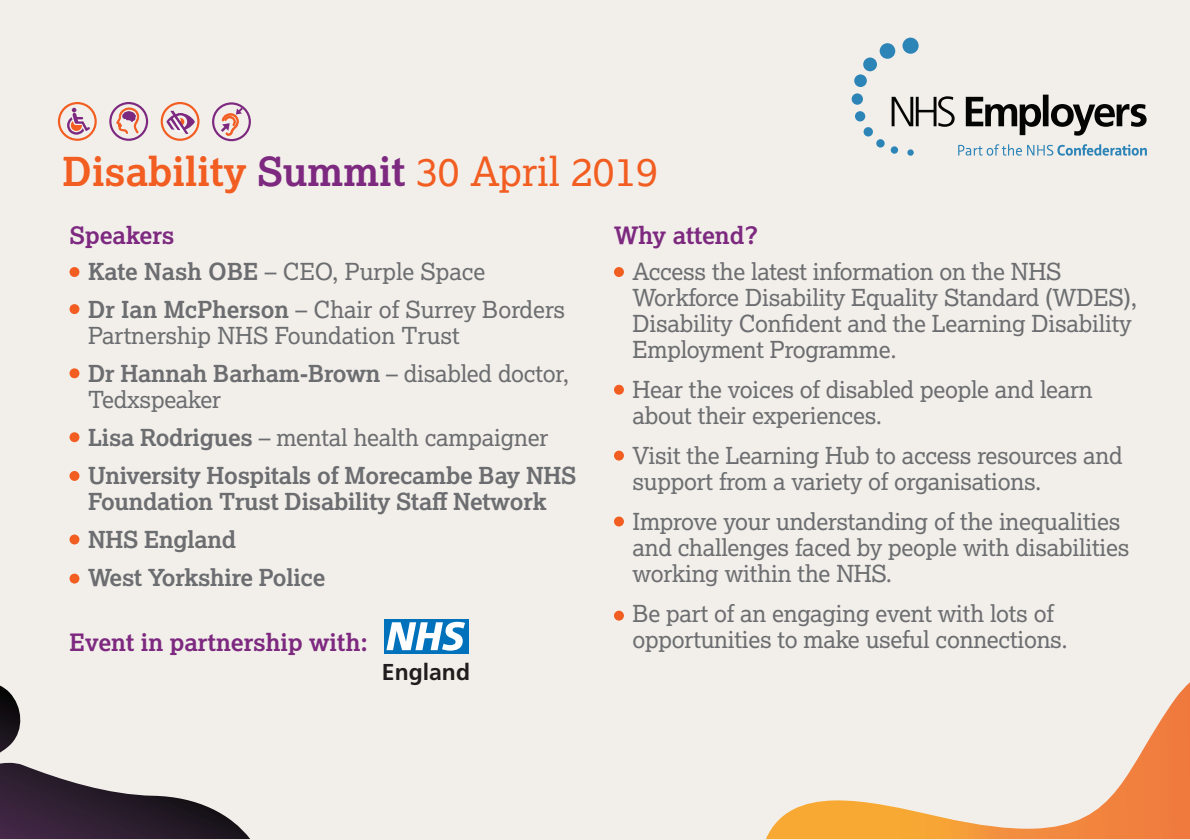
<style>
.page{position:relative;width:1190px;height:840px;background:#fff}
.page>*{position:absolute;margin:0;border:0;box-sizing:border-box;transform-origin:0 0}
.t1{font:40px "Lexia";color:#f25d21}
.t2{font:700 24px "Lexia";color:#7d2980}
.t3{font:23.6px/26px "Lexia";letter-spacing:-.01em;color:#6c6d70}
.t4{font:700 23.6px/38px "Lexia";letter-spacing:-.01em;color:#6c6d70}
.t5{font:700 23px "Frutiger LT Std";color:#211d1e}
.s1{font-weight:700}
.s2{font-weight:700;color:#7d2980}
.s3{font-weight:400}
</style>
<div class="page">
<div style="left:0;top:0;width:1190px;height:839px;background:#f2efea"></div>
<svg style="left:766px;top:682px;width:424px;height:157px"></svg>
<svg style="left:0;top:686px;width:250px;height:153px"></svg>
<div style="left:70px;top:267px;width:9px;height:10px;background:#f25d21;border-radius:50%"></div>
<div style="left:70px;top:304px;width:9px;height:10px;background:#f25d21;border-radius:50%"></div>
<div style="left:614px;top:267px;width:10px;height:10px;background:#f25d21;border-radius:50%"></div>
<div style="left:614px;top:385px;width:10px;height:10px;background:#f25d21;border-radius:50%"></div>
<div style="left:614px;top:451px;width:10px;height:10px;background:#f25d21;border-radius:50%"></div>
<svg style="left:852px;top:38px;width:295px;height:118px"></svg>
<svg style="left:67px;top:108px;width:23px;height:27px"></svg>
<div style="left:58px;top:102px;width:39px;height:39px;border:2px solid #f25d21;border-radius:50%"></div>
<svg style="left:116px;top:108px;width:23px;height:26px"></svg>
<div style="left:109px;top:102px;width:39px;height:39px;border:2px solid #7d2980;border-radius:50%"></div>
<svg style="left:166px;top:111px;width:29px;height:23px"></svg>
<div style="left:161px;top:102px;width:39px;height:39px;border:2px solid #f25d21;border-radius:50%"></div>
<svg style="left:221px;top:107px;width:22px;height:29px"></svg>
<div style="left:212px;top:102px;width:39px;height:39px;border:2px solid #7d2980;border-radius:50%"></div>
<div style="left:70px;top:368px;width:9px;height:10px;background:#f25d21;border-radius:50%"></div>
<div style="left:70px;top:432px;width:9px;height:10px;background:#f25d21;border-radius:50%"></div>
<div style="left:70px;top:471px;width:9px;height:10px;background:#f25d21;border-radius:50%"></div>
<div style="left:70px;top:535px;width:9px;height:9px;background:#f25d21;border-radius:50%"></div>
<div style="left:70px;top:574px;width:9px;height:10px;background:#f25d21;border-radius:50%"></div>
<div style="left:614px;top:517px;width:10px;height:9px;background:#f25d21;border-radius:50%"></div>
<div style="left:614px;top:611px;width:10px;height:10px;background:#f25d21;border-radius:50%"></div>
<div style="left:384px;top:619px;width:84px;height:34px;background:#0072bc"></div>
<svg style="left:386px;top:622px;width:79px;height:29px"></svg>
<h1 class="t1" style="left:62px;top:147px;width:597px"><span class="s1">Disability</span> <span class="s2">Summit</span> 30 April 2019</h1>
<p class="t2" style="left:70px;top:220px;width:106px">Speakers</p>
<p class="t3" style="left:88px;top:252px;width:479px;line-height:38px"><span class="s1">Kate Nash OBE</span> – CEO, Purple Space<br><span class="s1">Dr Ian McPherson</span> – Chair of Surrey Borders</p>
<p class="t3" style="left:88px;top:316px;width:483px;line-height:38px">Partnership NHS Foundation Trust<br><span class="s1">Dr Hannah Barham-Brown</span> – disabled doctor,</p>
<p class="t4" style="left:88px;top:380px;width:490px"><span class="s3">Tedxspeaker<br></span>Lisa Rodrigues <span class="s3">– mental health campaigner<br></span>University Hospitals of Morecambe Bay NHS</p>
<p class="t4" style="left:88px;top:482px;width:460px">Foundation Trust Disability Staff Network<br>NHS England<br>West Yorkshire Police</p>
<p class="t2" style="left:70px;top:627px;width:300px">Event in partnership with:</p>
<p class="t5" style="left:382px;top:658px;width:90px">England</p>
<p class="t2" style="left:614px;top:220px;width:146px">Why attend?</p>
<p class="t3" style="left:633px;top:258px;width:506px">Access the latest information on the NHS Workforce Disability Equality Standard (WDES), Disability Confident and the Learning Disability Employment Programme.</p>
<p class="t3" style="left:633px;top:376px;width:462px">Hear the voices of disabled people and learn about their experiences.</p>
<p class="t3" style="left:633px;top:442px;width:492px">Visit the Learning Hub to access resources and support from a variety of organisations.</p>
<p class="t3" style="left:633px;top:508px;width:498px">Improve your understanding of the inequalities and challenges faced by people with disabilities working within the NHS.</p>
<p class="t3" style="left:633px;top:600px;width:437px">Be part of an engaging event with lots of opportunities to make useful connections.</p>
</div>
